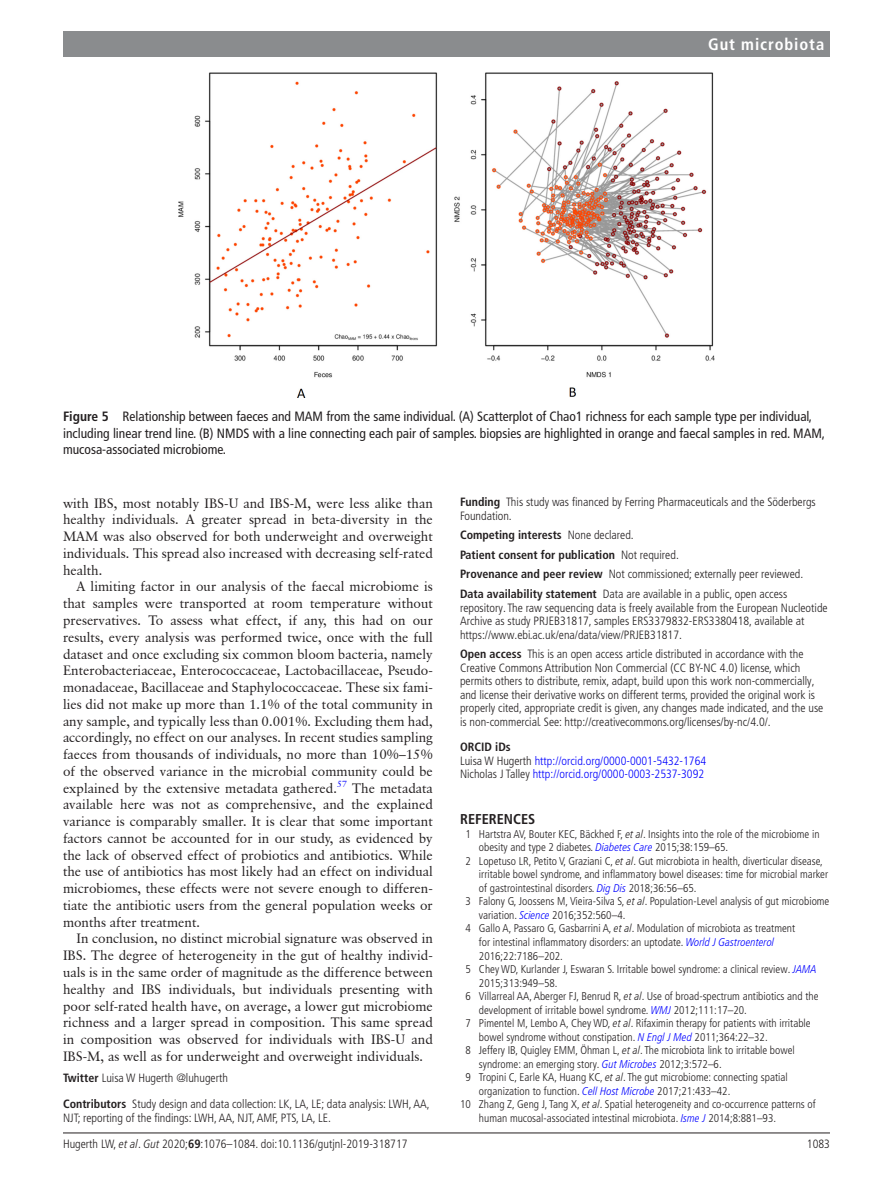
<style>
.page{position:relative;width:893px;height:1191px;background:#fff}
.page>*{position:absolute;margin:0;border:0;box-sizing:border-box;transform-origin:0 0}
.t1{font:700 condensed 16.5px "Frutiger LT Pro";letter-spacing:.055em;color:#fff}
.t2{font:700 condensed 14.25px "Frutiger LT Std";color:#231f20}
.t3{font:13.5px/16.8px "Classical Garamond BT";color:#231f20;text-align:justify}
.t4{font:condensed 13.5px/16.5px "Frutiger LT Pro";color:#231f20}
.t5{font:300 condensed 12px/13.5px "Frutiger LT Pro";color:#231f20}
.t6{font:300 condensed 12px/13.5px "Frutiger LT Pro";color:#00f}
.t7{font:300 condensed 11.25px "Frutiger LT Pro";color:#231f20}
.s1{font-weight:700}
.s2{font-weight:700;color:#231f20}
.s3{color:#231f20}
.s4{font-style:italic}
.s5{font-style:italic;color:#00f}
</style>
<div class="page">
<hr style="left:63px;top:1132px;width:767px;height:1px;background:#231f20">
<div style="left:63px;top:31px;width:767px;height:25px;background:#8a8c8e"></div>
<img style="left:178px;top:72px;width:537px;height:325px">
<p class="t1" style="left:708px;top:34px;width:118px">Gut microbiota</p>
<p class="t4" style="left:63px;top:408px;width:764px"><span class="s1">Figure 5</span> Relationship between faeces and MAM from the same individual. (A) Scatterplot of Chao1 richness for each sample type per individual, including linear trend line. (B) NMDS with a line connecting each pair of samples. biopsies are highlighted in orange and faecal samples in red. MAM, mucosa-associated microbiome.</p>
<p class="t3" style="left:63px;top:494px;width:371px">with IBS, most notably IBS-U and IBS-M, were less alike than healthy individuals. A greater spread in beta-diversity in the MAM was also observed for both underweight and overweight individuals. This spread also increased with decreasing self-rated health.</p>
<p class="t3" style="left:63px;top:578px;width:371px;text-indent:14px">A limiting factor in our analysis of the faecal microbiome is that samples were transported at room temperature without preservatives. To assess what effect, if any, this had on our results, every analysis was performed twice, once with the full dataset and once excluding six common bloom bacteria, namely Enterobacteriaceae, Enterococcaceae, Lactobacillaceae, Pseudo&shy;monadaceae, Bacillaceae and Staphylococcaceae. These six fami&shy;lies did not make up more than 1.1% of the total community in any sample, and typically less than 0.001%. Excluding them had, accordingly, no effect on our analyses. In recent studies sampling faeces from thousands of individuals, no more than 10%–15% of the observed variance in the microbial community could be explained by the extensive metadata gathered.<sup>57</sup> The metadata available here was not as comprehensive, and the explained variance is comparably smaller. It is clear that some important factors cannot be accounted for in our study, as evidenced by the lack of observed effect of probiotics and antibiotics. While the use of antibiotics has most likely had an effect on individual microbiomes, these effects were not severe enough to differen&shy;tiate the antibiotic users from the general population weeks or months after treatment.</p>
<p class="t3" style="left:63px;top:930px;width:371px;text-indent:14px">In conclusion, no distinct microbial signature was observed in IBS. The degree of heterogeneity in the gut of healthy individ&shy;uals is in the same order of magnitude as the difference between healthy and IBS individuals, but individuals presenting with poor self-rated health have, on average, a lower gut microbiome richness and a larger spread in composition. This same spread in composition was observed for individuals with IBS-U and IBS-M, as well as for underweight and overweight individuals.</p>
<p class="t5" style="left:63px;top:1065px;width:368px;line-height:25.8px"><span class="s1">Twitter</span> Luisa W H ugerth @luhugerth<br><span class="s1">Contributors</span> Study design and data collection: LK, LA, LE; data analysis: LWH, AA,</p>
<p class="t5" style="left:63px;top:1110px;width:270px">NJT; reporting of the findings: LWH, AA, NJT, AMF, PTS, LA, LE .</p>
<p class="t5" style="left:460px;top:495px;width:357px"><span class="s1">Funding</span> This study was financed by Ferring Pharmaceuticals and the Söderbergs<br>Foundation.</p>
<p class="t5" style="left:460px;top:525px;width:345px;line-height:19.5px"><span class="s1">Competing interests</span> None declared.<br><span class="s1">Patient consent for publication</span> Not required.<br><span class="s1">Provenance and peer review</span> N ot commissioned; externally peer reviewed.<br><span class="s1">Data availability statement</span> Data are available in a public, open access</p>
<p class="t5" style="left:460px;top:601px;width:369px">repository. The raw sequencing data is freely available from the European N ucleotide<br>Archive as study PRJEB31817, samples ERS3379832--ERS3380418, available at https://www.ebi.ac.uk/ena/data/view/PRJEB31817.</p>
<p class="t5" style="left:460px;top:647px;width:365px"><span class="s1">Open access</span> This is an open access article distributed in accordance with the Creative Commons Attribution Non Commercial (CC BY--NC 4.0) license, which permits others to distribute, remix, adapt, build upon this work non-commercially, and license their derivative works on different terms, provided the original work is properly cited, appropriate credit is given, any changes made indicated, and the use is non-commercial. See: http://creativecommons.org/licenses/by-nc/4.0/.</p>
<p class="t6" style="left:460px;top:740px;width:248px"><span class="s2">ORCID iDs<br></span><span class="s3">Luisa W H ugerth</span> http://orcid.org/0000-0001-5432-1764<br><span class="s3">N icholas J Talley</span> http://orcid.org/0000-0003-2537-3092</p>
<p class="t2" style="left:460px;top:811px;width:77px">REFERENCES</p>
<p class="t7" style="left:465px;top:827px;width:356px">1 H artstra AV, Bouter KEC, Bäckhed F, <span class="s4">et al</span>. I nsights into the role of the microbiome in</p>
<p class="t7" style="left:479px;top:841px;width:251px">obesity and type 2 diabetes. <span class="s5">Diabetes Care</span> 2015;38:159–65.</p>
<p class="t7" style="left:465px;top:854px;width:359px">2 Lopetuso LR, Petito V, Graziani C, <span class="s4">et al</span>. Gut microbiota in health, diverticular disease,</p>
<p class="t7" style="left:479px;top:868px;width:351px">irritable bowel syndrome, and inflammatory bowel diseases: time for microbial marker</p>
<p class="t7" style="left:479px;top:881px;width:219px">of gastrointestinal disorders. <span class="s5">Dig Dis</span> 2018;36:56–65.</p>
<p class="t7" style="left:465px;top:895px;width:365px">3 Falony G, Joossens M, Vieira--Silva S, <span class="s4">et al</span>. Population--Level analysis of gut microbiome</p>
<p class="t7" style="left:479px;top:908px;width:148px">variation. <span class="s5">Science</span> 2016;352:560–4.</p>
<p class="t7" style="left:465px;top:922px;width:331px">4 Gallo A, Passaro G, Gasbarrini A, <span class="s4">et al</span>. Modulation of microbiota as treatment</p>
<p class="t7" style="left:479px;top:935px;width:297px">for intestinal inflammatory disorders: an uptodate. <span class="s5">World J Gastroenterol</span></p>
<p class="t7" style="left:479px;top:949px;width:85px">2016;22:7186–202.</p>
<p class="t7" style="left:465px;top:962px;width:353px">5 C hey WD, Kurlander J, Eswaran S. I rritable bowel syndrome: a clinical review. <span class="s5">JAMA</span></p>
<p class="t7" style="left:479px;top:976px;width:80px">2015;313:949–58.</p>
<p class="t7" style="left:465px;top:989px;width:355px">6 Villarreal AA, Aberger FJ, Benrud R, <span class="s4">et al</span>. Use of broad-spectrum antibiotics and the</p>
<p class="t7" style="left:479px;top:1003px;width:269px">development of irritable bowel syndrome. <span class="s5">WMJ</span> 2012;111:17–20.</p>
<p class="t7" style="left:465px;top:1016px;width:347px">7 Pimentel M, Lembo A, Chey WD, <span class="s4">et al</span>. Rifaximin therapy for patients with irritable</p>
<p class="t7" style="left:479px;top:1030px;width:290px">bowel syndrome without constipation. <span class="s5">N Engl J Med</span> 2011;364:22–32.</p>
<p class="t7" style="left:465px;top:1043px;width:331px">8 Jeffery I B, Quigley EMM, Öhman L, <span class="s4">et al</span>. The microbiota link to irritable bowel</p>
<p class="t7" style="left:479px;top:1057px;width:244px">syndrome: an emerging story. <span class="s5">Gut Microbes</span> 2012;3:572–6.</p>
<p class="t7" style="left:465px;top:1070px;width:324px">9 Tropini C, Earle KA, H uang KC, <span class="s4">et al</span>. The gut microbiome: connecting spatial</p>
<p class="t7" style="left:479px;top:1084px;width:253px">organization to function. <span class="s5">Cell Host Microbe</span> 2017;21:433–42.</p>
<p class="t7" style="left:460px;top:1097px;width:357px">10 Zhang Z, Geng J, Tang X, <span class="s4">et al</span>. Spatial heterogeneity and co-occurrence patterns of</p>
<p class="t7" style="left:479px;top:1111px;width:299px">human mucosal-associated intestinal microbiota. <span class="s5">Isme J</span> 2014;8:881–93.</p>
<p class="t5" style="left:63px;top:1136px;width:346px">H ugerth LW, <span class="s4">et al</span>. <span class="s4">Gut</span> 2020;<span class="s1">69</span>:1076–1084. doi:10.1136/gutjnl-2019-318717</p>
<p class="t5" style="left:807px;top:1136px;width:25px">1083</p>
</div>
